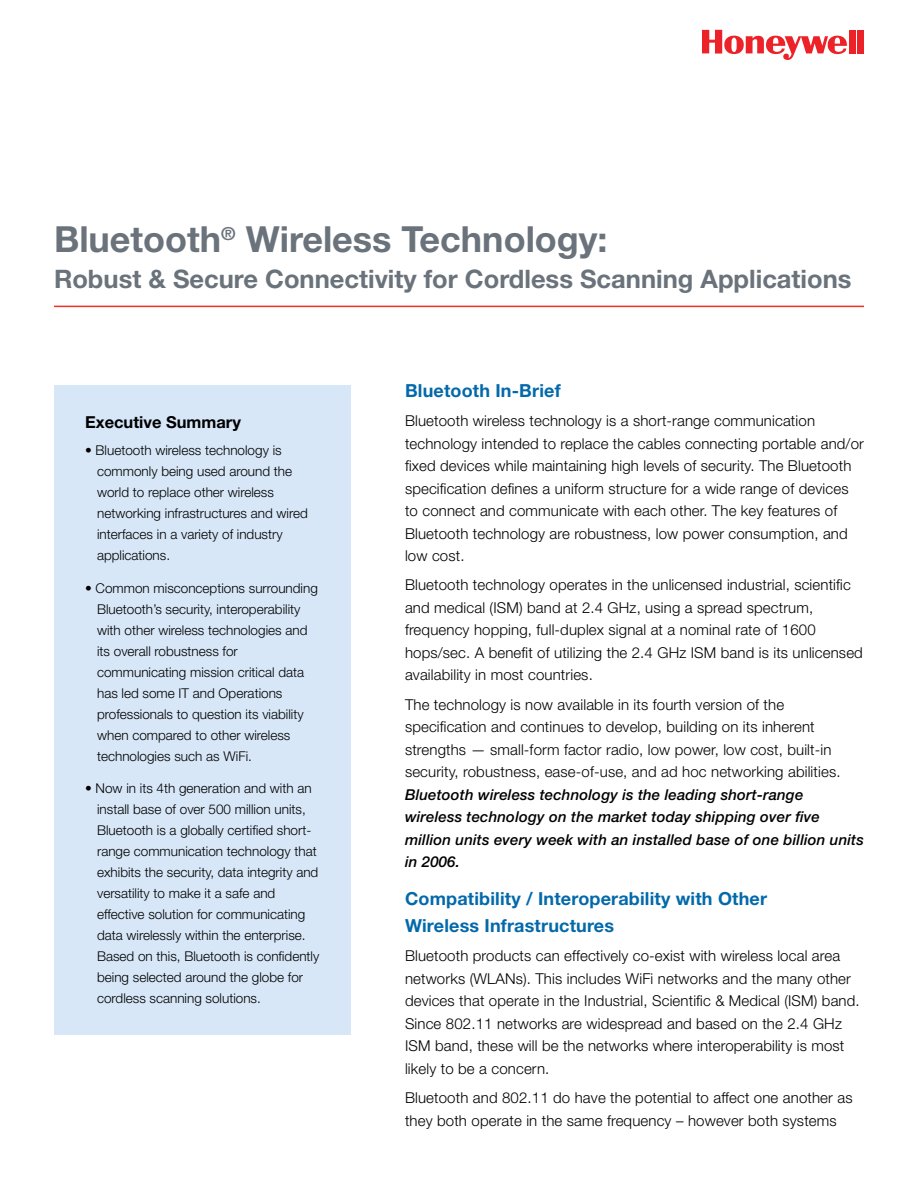
<style>
.page{position:relative;width:918px;height:1188px;background:#fff}
.page>*{position:absolute;margin:0;border:0;box-sizing:border-box;transform-origin:0 0}
.t1{font:700 36px "Helvetica Neue LT Std";color:#6a737b}
.t2{font:700 25.5px "Helvetica Neue LT Std";color:#6a737b}
.t3{font:700 18px/26.8px "Helvetica Neue LT Std";letter-spacing:.01em;color:#0369ab}
.t4{font:700 16.5px "Helvetica Neue LT Std";color:#000}
.t5{font:300 15px/22.5px "Helvetica Neue LT Std";letter-spacing:.01em;color:#000}
.t6{font:italic 500 15px/22.5px "Helvetica Neue LT Std";letter-spacing:.01em;color:#000}
.t7{font:300 13.5px/21px "Helvetica Neue LT Std";color:#000}
</style>
<div class="page">
<div style="left:54px;top:386px;width:297px;height:649px;background:#d7e7f7"></div>
<svg style="left:702px;top:30px;width:145px;height:30px"></svg>
<div style="left:849px;top:30px;width:6px;height:23px;background:#ed2228"></div>
<div style="left:857px;top:30px;width:7px;height:23px;background:#ed2228"></div>
<hr style="left:54px;top:306px;width:810px;height:1px;background:#ee3224">
<h1 class="t1" style="left:54px;top:217px;width:555px">Bluetooth<sup>®</sup> Wireless Technology:</h1>
<h2 class="t2" style="left:54px;top:264px;width:799px">Robust &amp; Secure Connectivity for Cordless Scanning Applications</h2>
<p class="t4" style="left:85px;top:412px;width:157px">Executive Summary</p>
<p class="t7" style="left:97px;top:440px;width:212px;text-indent:-12px">• Bluetooth wireless technology is commonly being used around the world to replace other wireless networking infrastructures and wired interfaces in a variety of industry applications.</p>
<p class="t7" style="left:97px;top:577px;width:222px;text-indent:-12px">• Common misconceptions surrounding Bluetooth’s security, interoperability with other wireless technologies and its overall robustness for communicating mission critical data has led some IT and Operations professionals to question its viability when compared to other wireless technologies such as WiFi.</p>
<p class="t7" style="left:97px;top:777px;width:224px;text-indent:-12px">• Now in its 4th generation and with an install base of over 500 million units, Bluetooth is a globally certified short&shy;range communication technology that exhibits the security, data integrity and versatility to make it a safe and effective solution for communicating data wirelessly within the enterprise.<br>Based on this, Bluetooth is confidently being selected around the globe for cordless scanning solutions.</p>
<p class="t3" style="left:405px;top:377px;width:157px">Bluetooth In-Brief</p>
<p class="t5" style="left:405px;top:409px;width:461px">Bluetooth wireless technology is a short-range communication technology intended to replace the cables connecting portable and/or fixed devices while maintaining high levels of security. The Bluetooth specification defines a uniform structure for a wide range of devices to connect and communicate with each other. The key features of Bluetooth technology are robustness, low power consumption, and low cost.</p>
<p class="t5" style="left:405px;top:573px;width:459px">Bluetooth technology operates in the unlicensed industrial, scientific and medical (ISM) band at 2.4 GHz, using a spread spectrum, frequency hopping, full-duplex signal at a nominal rate of 1600 hops/sec. A benefit of utilizing the 2.4 GHz ISM band is its unlicensed availability in most countries.</p>
<p class="t5" style="left:405px;top:693px;width:437px">The technology is now available in its fourth version of the specification and continues to develop, building on its inherent strengths — small-form factor radio, low power, low cost, built-in security, robustness, ease-of-use, and ad hoc networking abilities.</p>
<p class="t6" style="left:405px;top:783px;width:460px">Bluetooth wireless technology is the leading short-range wireless technology on the market today shipping over five million units every week with an installed base of one billion units in 2006.</p>
<p class="t3" style="left:405px;top:885px;width:364px">Compatibility / Interoperability with Other<br>Wireless Infrastructures</p>
<p class="t5" style="left:405px;top:945px;width:456px">Bluetooth products can effectively co-exist with wireless local area networks (WLANs). This includes WiFi networks and the many other devices that operate in the Industrial, Scientific &amp; Medical (ISM) band.<br>Since 802.11 networks are widespread and based on the 2.4 GHz ISM band, these will be the networks where interoperability is most likely to be a concern.</p>
<p class="t5" style="left:405px;top:1086px;width:449px">Bluetooth and 802.11 do have the potential to affect one another as they both operate in the same frequency – however both systems</p>
</div>
